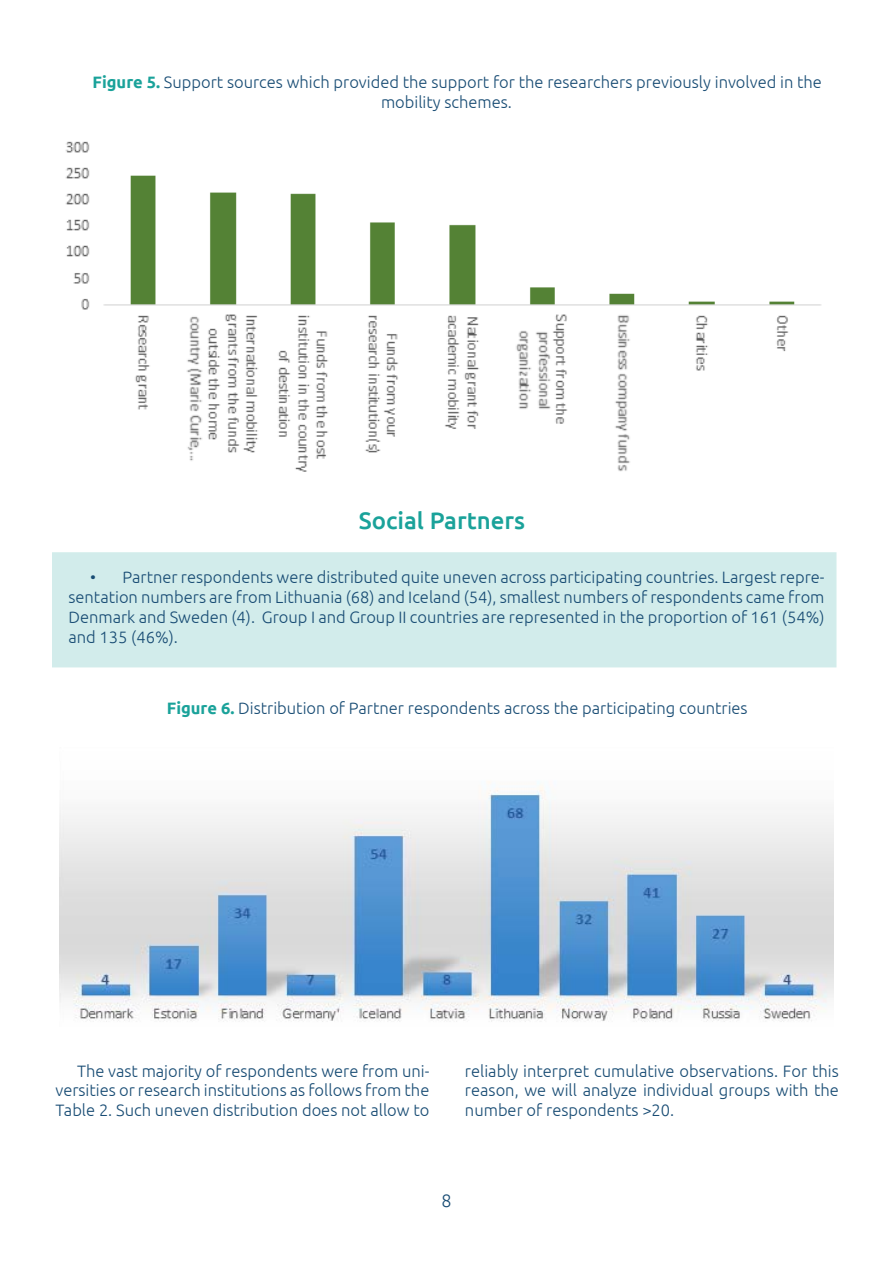
<style>
.page{position:relative;width:893px;height:1263px;background:#fff}
.page>*{position:absolute;margin:0;border:0;box-sizing:border-box;transform-origin:0 0}
.t1{font:500 24px "Ubuntu";color:#1aa29a}
.t2{font:300 18px "Ubuntu";color:#184c74}
.t3{font:300 16.5px/19.8px "Ubuntu";color:#184c74;text-align:justify}
.s1{font-weight:700;color:#1aa29a}
</style>
<div class="page">
<div style="left:52px;top:552px;width:784px;height:115px;background:#d2eceb"></div>
<img style="left:65px;top:141px;width:756px;height:331px">
<img style="left:59px;top:781px;width:774px;height:241px">
<p class="t3" style="left:381px;top:72px;width:442px;text-indent:-288px"><span class="s1">Figure 5.</span> Support sources which provided the support for the researchers previously involved in the mobility schemes.</p>
<h1 class="t1" style="left:359px;top:506px;width:168px">Social Partners</h1>
<p class="t3" style="left:68px;top:567px;width:758px;text-indent:22px">• Partner respondents were distributed quite uneven across participating countries. Largest repre&shy;sentation numbers are from Lithuania (68) and Iceland (54), smallest numbers of respondents came from Denmark and Sweden (4). Group I and Group II countries are represented in the proportion of 161 (54%) and 135 (46%).</p>
<p class="t3" style="left:167px;top:698px;width:582px"><span class="s1">Figure 6.</span> Distribution of Partner respondents across the participating countries</p>
<p class="t3" style="left:55px;top:1060px;width:375px;text-indent:22px">The vast majority of respondents were from uni&shy;versities or research institutions as follows from the Table 2. Such uneven distribution does not allow to</p>
<p class="t3" style="left:465px;top:1060px;width:375px">reliably interpret cumulative observations. For this reason, we will analyze individual groups with the number of respondents &gt;20.</p>
<p class="t2" style="left:441px;top:1190px;width:12px">8</p>
</div>
